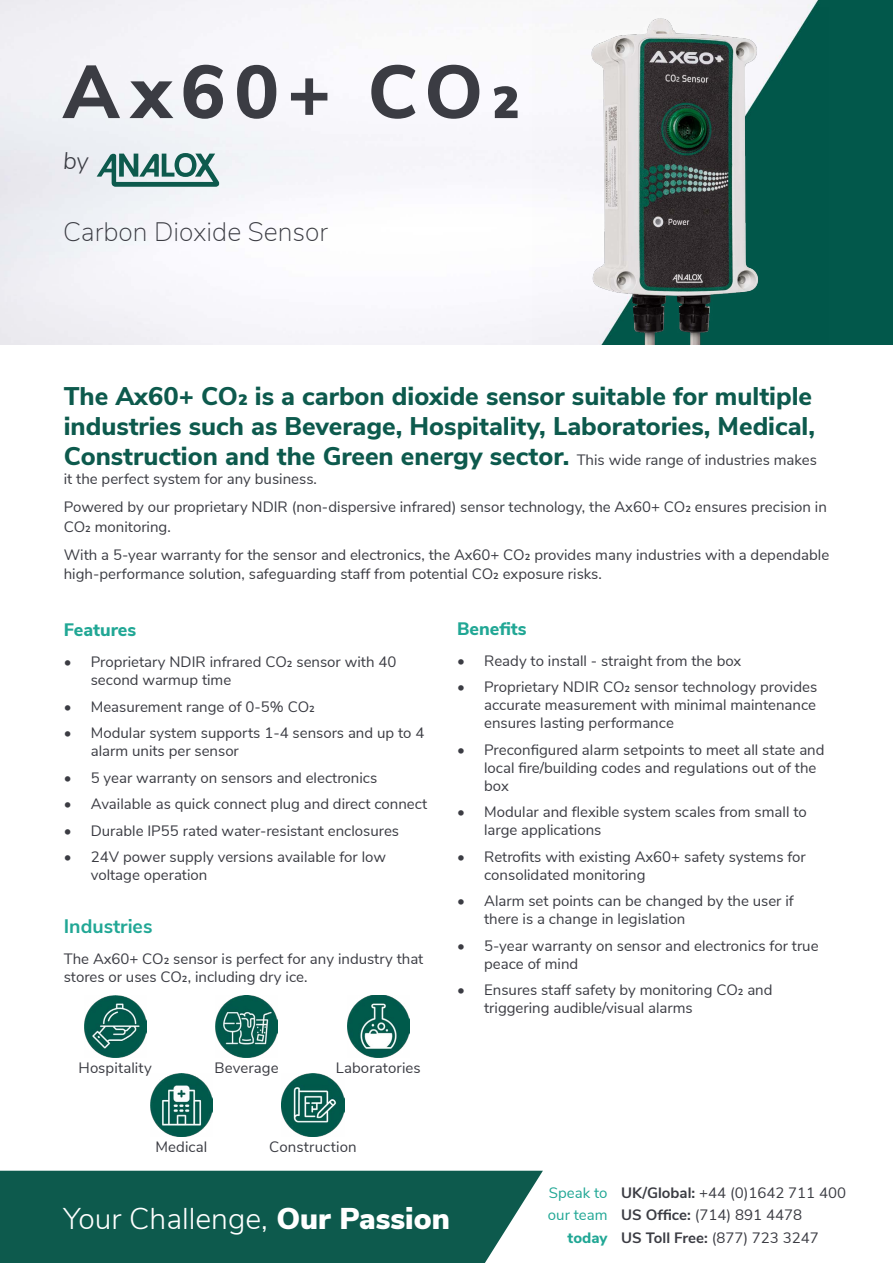
<style>
.page{position:relative;width:893px;height:1263px;background:#fff}
.page>*{position:absolute;margin:0;border:0;box-sizing:border-box;transform-origin:0 0}
.t1{font:800 74.7px "Nunito Sans";letter-spacing:.115em;color:#3b3c43}
.t2{font:300 30px "Nunito Sans";color:#fff}
.t3{font:200 26.7px "Nunito Sans";color:#3b3c43}
.t4{font:800 25.5px/30px "Nunito Sans";color:#0d5a4d}
.t5{font:italic 300 24px "Nunito Sans";color:#3b3c43}
.t6{font:700 19.5px "Nunito Sans";color:#21a795}
.t7{font:800 18px "Nunito Sans";color:#21a795}
.t8{font:15px/18px "Nunito Sans";color:#3b3c43}
.t9{font:15px/22.5px "Nunito Sans";color:#21a795}
.t10{font:800 15px "Nunito Sans";color:#21a795}
.s1{font-weight:400;font-size:15px;color:#3b3c43}
.s2{font-weight:900}
.s3{font-weight:700}
</style>
<div class="page">
<div style="left:0;top:1171px;width:543px;height:92px;background:#0d5a4d"></div>
<img style="left:0;top:0;width:893px;height:344px">
<svg style="left:97px;top:153px;width:122px;height:34px;background:#84a9a6"></svg>
<img style="left:532px;top:7px;width:296px;height:337px">
<img style="left:84px;top:995px;width:63px;height:62px">
<img style="left:347px;top:995px;width:63px;height:62px">
<img style="left:215px;top:995px;width:63px;height:62px">
<img style="left:150px;top:1074px;width:63px;height:62px">
<img style="left:282px;top:1074px;width:62px;height:62px">
<h1 class="t1" style="left:63px;top:37px;width:458px">Ax60+ CO2</h1>
<h3 class="t5" style="left:63px;top:143px;width:27px">by</h3>
<h3 class="t3" style="left:63px;top:212px;width:267px">Carbon Dioxide Sensor</h3>
<h3 class="t4" style="left:64px;top:380px;width:755px">The Ax60+ CO2 is a carbon dioxide sensor suitable for multiple industries such as Beverage, Hospitality, Laboratories, Medical,<br>Construction and the Green energy sector. <span class="s1">This wide range of industries makes</span></h3>
<p class="t8" style="left:64px;top:464px;width:765px;line-height:28px">it the perfect system for any business.<br>Powered by our proprietary NDIR (non-dispersive infrared) sensor technology, the Ax60+ CO2 ensures precision in</p>
<p class="t8" style="left:64px;top:512px;width:767px;line-height:28px">CO2 monitoring.<br>With a 5-year warranty for the sensor and electronics, the Ax60+ CO2 provides many industries with a dependable</p>
<p class="t8" style="left:64px;top:564px;width:540px">high-performance solution, safeguarding staff from potential CO2 exposure risks.</p>
<p class="t7" style="left:64px;top:617px;width:74px">Features</p>
<p class="t8" style="left:91px;top:652px;width:307px;text-indent:-27px">• Proprietary NDIR infrared CO2 sensor with 40 second warmup time</p>
<p class="t8" style="left:64px;top:696px;width:253px">• Measurement range of 0-5% CO2</p>
<p class="t8" style="left:91px;top:723px;width:335px;text-indent:-27px">• Modular system supports 1-4 sensors and up to 4 alarm units per sensor</p>
<p class="t8" style="left:64px;top:767px;width:315px">• 5 year warranty on sensors and electronics</p>
<p class="t8" style="left:64px;top:794px;width:365px">• Available as quick connect plug and direct connect</p>
<p class="t8" style="left:64px;top:820px;width:337px">• Durable IP55 rated water-resistant enclosures</p>
<p class="t8" style="left:91px;top:847px;width:297px;text-indent:-27px">• 24V power supply versions available for low voltage operation</p>
<h3 class="t6" style="left:64px;top:912px;width:90px">Industries</h3>
<p class="t8" style="left:64px;top:948px;width:361px">The Ax60+ CO2 sensor is perfect for any industry that stores or uses CO2, including dry ice.</p>
<p class="t8" style="left:78px;top:1057px;width:75px">Hospitality</p>
<p class="t8" style="left:336px;top:1057px;width:87px">Laboratories</p>
<p class="t8" style="left:215px;top:1057px;width:66px">Beverage</p>
<p class="t7" style="left:457px;top:615px;width:71px">Benefits</p>
<p class="t8" style="left:457px;top:650px;width:286px">• Ready to install - straight from the box</p>
<p class="t8" style="left:484px;top:677px;width:335px;text-align:justify;text-indent:-27px">• Proprietary NDIR CO2 sensor technology provides accurate measurement with minimal maintenance ensures lasting performance</p>
<p class="t8" style="left:484px;top:739px;width:342px;text-indent:-27px">• Preconfigured alarm setpoints to meet all state and local fire/building codes and regulations out of the box</p>
<p class="t8" style="left:484px;top:802px;width:324px;text-indent:-27px">• Modular and flexible system scales from small to large applications</p>
<p class="t8" style="left:484px;top:846px;width:323px;text-indent:-27px">• Retrofits with existing Ax60+ safety systems for consolidated monitoring</p>
<p class="t8" style="left:484px;top:891px;width:311px;text-indent:-27px">• Alarm set points can be changed by the user if there is a change in legislation</p>
<p class="t8" style="left:484px;top:935px;width:336px;text-indent:-27px">• 5-year warranty on sensor and electronics for true peace of mind</p>
<p class="t8" style="left:484px;top:980px;width:290px;text-indent:-27px">• Ensures staff safety by monitoring CO2 and triggering audible/visual alarms</p>
<p class="t8" style="left:155px;top:1136px;width:53px">Medical</p>
<p class="t8" style="left:269px;top:1136px;width:89px">Construction</p>
<h2 class="t2" style="left:63px;top:1196px;width:388px">Your Challenge, <span class="s2">Our Passion</span></h2>
<p class="t9" style="left:548px;top:1180px;width:61px">Speak to our team</p>
<p class="t10" style="left:567px;top:1226px;width:42px">today</p>
<p class="t8" style="left:621px;top:1180px;width:226px;line-height:22.5px"><span class="s3">UK/Global:</span> +44 (0)1642 711 400<br><span class="s3">US Office:</span> (714) 891 4478<br><span class="s3">US Toll Free:</span> (877) 723 3247</p>
</div>
